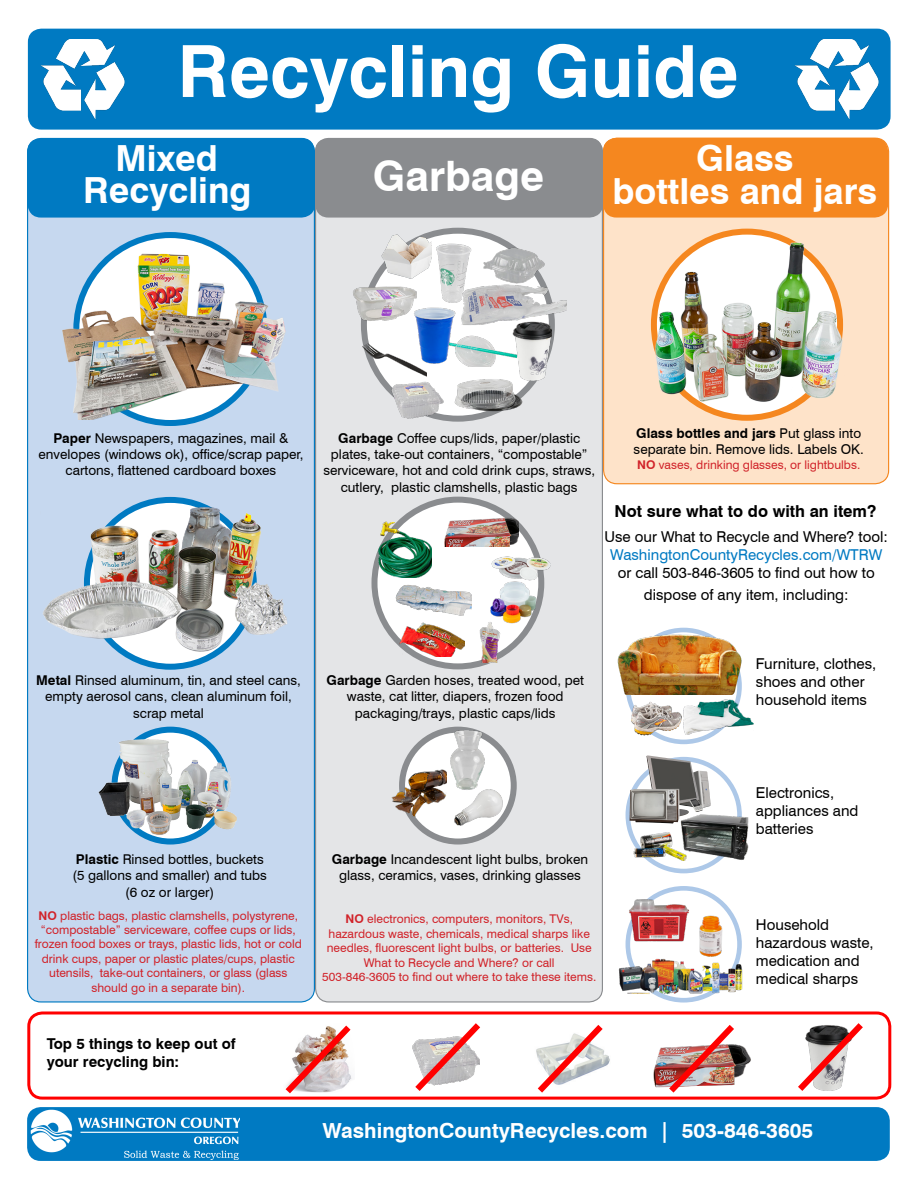
<style>
.page{position:relative;width:918px;height:1188px;background:#fff}
.page>*{position:absolute;margin:0;border:0;box-sizing:border-box;transform-origin:0 0}
.t1{font:700 72px "Swiss 721 BT";color:#fff}
.t2{font:700 42px "Swiss 721 BT";color:#fff}
.t3{font:700 36px "Swiss 721 BT";color:#fff}
.t4{font:700 20.85px "Swiss 721 BT";color:#fff}
.t5{font:700 16.5px "Swiss 721 BT";color:#000}
.t6{font:15px/18px "Swiss 721 BT";color:#000}
.t7{font:700 15px/18px "Swiss 721 BT";color:#000}
.t8{font:15px "Swiss 721 BT";color:#007ac2}
.t9{font:13.5px/16.2px "Swiss 721 BT";color:#000;text-align:center}
.t10{font:12px/14.4px "Swiss 721 BT";color:#d1232a;text-align:center}
.s1{font-weight:700}
</style>
<div class="page">
<div style="left:28px;top:29px;width:863px;height:101px;background:#007ac2;border-radius:13px"></div>
<div style="left:27px;top:1107px;width:863px;height:54px;background:#007ac2;border-radius:14px"></div>
<img style="left:30px;top:1109px;width:210px;height:52px">
<div style="left:316px;top:139px;width:286px;height:863px;background:#e4e5e7;border-radius:14px"></div>
<div style="left:604px;top:138px;width:285px;height:346px;background:#fee3c9;border-radius:14px"></div>
<div style="left:28px;top:139px;width:286px;height:863px;background:#c6d8ef;border-radius:14px"></div>
<img style="left:62px;top:236px;width:224px;height:184px">
<div style="left:28px;top:138px;width:287px;height:80px;background:#007ac2;border-radius:14px"></div>
<div style="left:315px;top:138px;width:288px;height:80px;background:#8a8c8f;border-radius:14px"></div>
<div style="left:374px;top:500px;width:167px;height:166px;background:#fff;border-radius:50%"></div>
<div style="left:371px;top:497px;width:173px;height:172px;border:6px solid #8a8c8f;border-radius:50%"></div>
<div style="left:603px;top:138px;width:285px;height:80px;background:#f5871f;border-radius:14px"></div>
<img style="left:652px;top:229px;width:192px;height:192px">
<div style="left:364px;top:231px;width:188px;height:188px;background:#fff;border-radius:50%"></div>
<img style="left:98px;top:726px;width:139px;height:119px">
<img style="left:399px;top:615px;width:65px;height:42px">
<img style="left:444px;top:505px;width:74px;height:42px">
<img style="left:396px;top:577px;width:75px;height:38px">
<img style="left:491px;top:535px;width:59px;height:59px">
<img style="left:471px;top:622px;width:31px;height:40px">
<img style="left:375px;top:518px;width:57px;height:59px">
<img style="left:490px;top:579px;width:46px;height:46px">
<img style="left:516px;top:325px;width:36px;height:55px">
<img style="left:436px;top:243px;width:19px;height:59px">
<img style="left:460px;top:328px;width:56px;height:34px">
<img style="left:417px;top:307px;width:43px;height:57px">
<img style="left:380px;top:231px;width:52px;height:48px">
<img style="left:353px;top:284px;width:64px;height:42px">
<img style="left:390px;top:373px;width:53px;height:48px">
<img style="left:361px;top:326px;width:65px;height:65px">
<img style="left:455px;top:362px;width:68px;height:60px">
<img style="left:455px;top:238px;width:112px;height:87px">
<svg style="left:402px;top:730px;width:112px;height:112px;background:#e7e7e8"></svg>
<div style="left:399px;top:727px;width:118px;height:118px;border:6px solid #8a8c8f;border-radius:50%"></div>
<img style="left:391px;top:764px;width:56px;height:53px">
<img style="left:453px;top:783px;width:51px;height:51px">
<img style="left:437px;top:729px;width:63px;height:63px">
<img style="left:43px;top:496px;width:244px;height:174px">
<div style="left:27px;top:1011px;width:864px;height:89px;border:3px solid #f00;border-radius:14px"></div>
<img style="left:279px;top:1025px;width:78px;height:75px">
<svg style="left:792px;top:1023px;width:77px;height:74px"></svg>
<img style="left:653px;top:1045px;width:98px;height:43px">
<img style="left:663px;top:1025px;width:77px;height:74px">
<svg style="left:531px;top:1025px;width:78px;height:74px"></svg>
<svg style="left:409px;top:1023px;width:78px;height:74px"></svg>
<div style="left:626px;top:886px;width:116px;height:117px;border:5px solid #adc8e8;border-radius:50%"></div>
<svg style="left:628px;top:759px;width:112px;height:112px"></svg>
<div style="left:626px;top:757px;width:116px;height:116px;border:5px solid #adc8e8;border-radius:50%"></div>
<svg style="left:628px;top:630px;width:112px;height:112px"></svg>
<img style="left:617px;top:627px;width:125px;height:67px">
<img style="left:627px;top:897px;width:62px;height:46px">
<img style="left:630px;top:756px;width:49px;height:68px">
<img style="left:795px;top:40px;width:84px;height:79px">
<img style="left:41px;top:40px;width:84px;height:79px">
<img style="left:630px;top:701px;width:51px;height:35px">
<img style="left:682px;top:689px;width:71px;height:46px">
<img style="left:681px;top:814px;width:68px;height:52px">
<img style="left:630px;top:832px;width:58px;height:31px">
<img style="left:618px;top:958px;width:125px;height:36px">
<img style="left:687px;top:913px;width:47px;height:47px">
<p class="t1" style="left:177px;top:28px;width:563px">Recycling Guide</p>
<p class="t3" style="left:116px;top:136px;width:104px">Mixed</p>
<p class="t3" style="left:83px;top:169px;width:170px">Recycling</p>
<p class="t2" style="left:373px;top:151px;width:173px">Garbage</p>
<p class="t3" style="left:696px;top:137px;width:99px">Glass</p>
<p class="t3" style="left:613px;top:170px;width:266px">bottles and jars</p>
<p class="t9" style="left:39px;top:430px;width:266px"><span class="s1">Paper</span> Newspapers, magazines, mail &amp; envelopes (windows ok), office/scrap paper, cartons, flattened cardboard boxes</p>
<p class="t9" style="left:323px;top:430px;width:273px"><span class="s1">Garbage</span> Coffee cups/lids, paper/plastic plates, take-out containers, “compostable” serviceware, hot and cold drink cups, straws, cutlery, plastic clamshells, plastic bags</p>
<p class="t9" style="left:634px;top:425px;width:232px;text-align:left"><span class="s1">Glass bottles and jars</span> Put glass into separate bin. Remove lids. Labels OK.</p>
<p class="t10" style="left:637px;top:457px;width:225px"><span class="s1">NO</span> vases, drinking glasses, or lightbulbs.</p>
<p class="t5" style="left:615px;top:501px;width:263px">Not sure what to do with an item?</p>
<p class="t6" style="left:604px;top:528px;width:285px">Use our What to Recycle and Where? tool:</p>
<p class="t8" style="left:610px;top:546px;width:274px">WashingtonCountyRecycles.com/WTRW</p>
<p class="t6" style="left:618px;top:562px;width:259px;line-height:21.6px;text-align:center">or call 503-846-3605 to find out how to dispose of any item, including:</p>
<p class="t9" style="left:36px;top:672px;width:266px"><span class="s1">Metal</span> Rinsed aluminum, tin, and steel cans, empty aerosol cans, clean aluminum foil, scrap metal</p>
<p class="t9" style="left:327px;top:672px;width:259px"><span class="s1">Garbage</span> Garden hoses, treated wood, pet waste, cat litter, diapers, frozen food</p>
<p class="t9" style="left:355px;top:705px;width:202px">packaging/trays, plastic caps/lids</p>
<p class="t6" style="left:756px;top:655px;width:122px">Furniture, clothes, shoes and other household items</p>
<p class="t9" style="left:76px;top:851px;width:189px"><span class="s1">Plastic</span> Rinsed bottles, buckets</p>
<p class="t9" style="left:73px;top:867px;width:196px">(5 gallons and smaller) and tubs</p>
<p class="t9" style="left:125px;top:884px;width:91px">(6 oz or larger)</p>
<p class="t10" style="left:39px;top:908px;width:261px;text-align:left"><span class="s1">NO</span> plastic bags, plastic clamshells, polystyrene, “compostable” serviceware, coffee cups or lids,</p>
<p class="t10" style="left:35px;top:937px;width:269px">frozen food boxes or trays, plastic lids, hot or cold drink cups, paper or plastic plates/cups, plastic utensils, take-out containers, or glass (glass should go in a separate bin).</p>
<p class="t7" style="left:47px;top:1035px;width:190px">Top 5 things to keep out of your recycling bin:</p>
<p class="t9" style="left:332px;top:851px;width:258px"><span class="s1">Garbage</span> Incandescent light bulbs, broken glass, ceramics, vases, drinking glasses</p>
<p class="t10" style="left:327px;top:912px;width:267px"><span class="s1">NO</span> electronics, computers, monitors, TVs, hazardous waste, chemicals, medical sharps like needles, fluorescent light bulbs, or batteries. Use What to Recycle and Where? or call</p>
<p class="t10" style="left:322px;top:969px;width:276px">503-846-3605 to find out where to take these items.</p>
<p class="t6" style="left:756px;top:784px;width:104px">Electronics, appliances and batteries</p>
<p class="t6" style="left:756px;top:916px;width:119px">Household hazardous waste, medication and medical sharps</p>
<p class="t4" style="left:322px;top:1118px;width:493px">WashingtonCountyRecycles.com | 503-846-3605</p>
</div>
